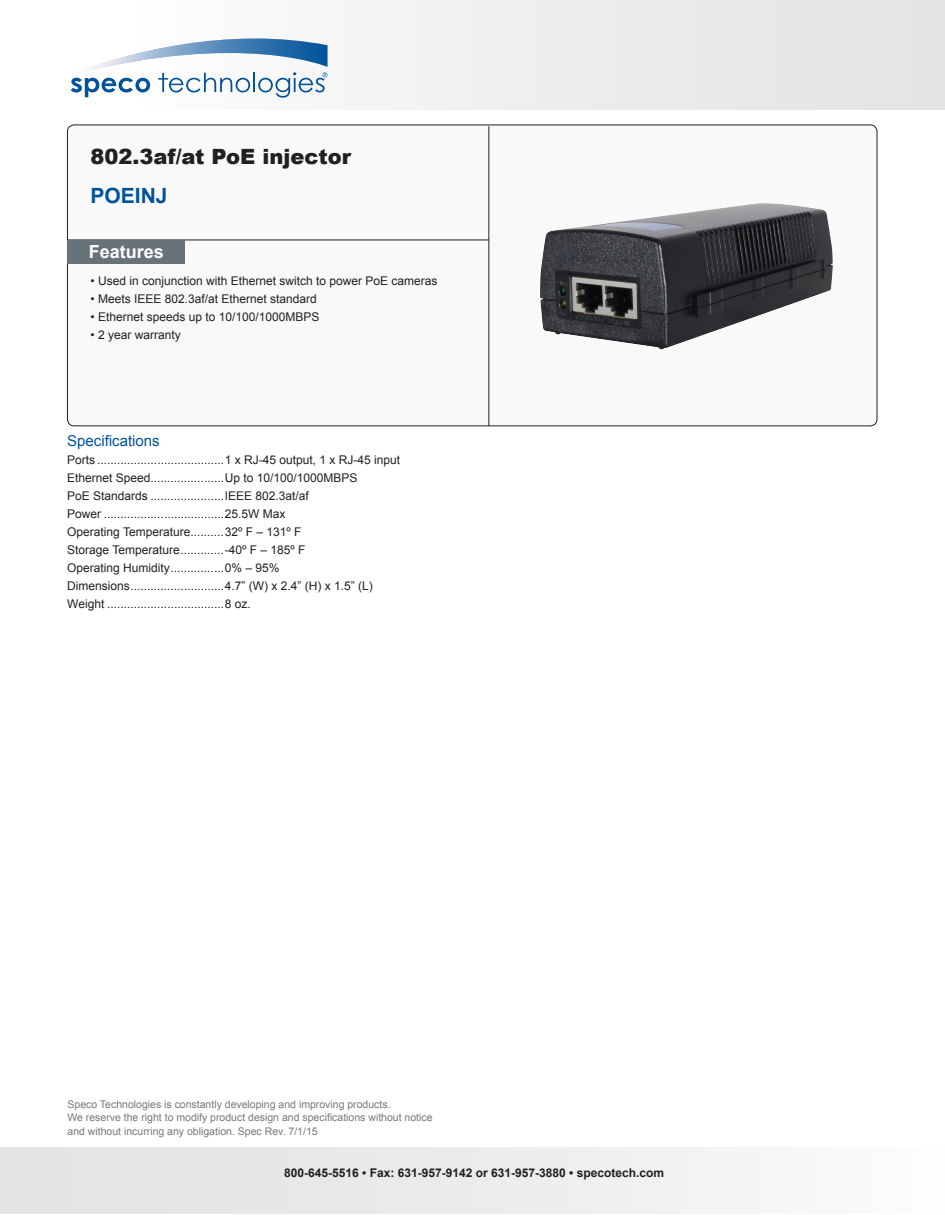
<style>
.page{position:relative;width:945px;height:1215px;background:#fff}
.page>*{position:absolute;margin:0;border:0;box-sizing:border-box;transform-origin:0 0}
.PRODUCT_NAME{font:900 21px "Arial";color:#231f20}
.model_number{font:700 21px "Arial";color:#01529b}
.t1{font:700 18px "Arial";color:#fff}
.DESCRIPTIONS{font:15px "Arial";color:#01529b}
.t2{font:12px "Arial";color:#231f20}
.ADDRESS{font:700 12px "Arial";color:#231f20}
.t3{font:10.5px "Arial";color:#76787b}
</style>
<div class="page">
<div style="left:67px;top:125px;width:810px;height:301px;background:#f9f9f9;border-radius:7px"></div>
<div style="left:0;top:0;width:945px;height:109px;background:linear-gradient(to right,#fff,#e1e2e3)"></div>
<svg style="left:71px;top:39px;width:257px;height:59px"></svg>
<hr style="left:67px;top:240px;width:422px;height:1px;background:#231f20">
<hr style="left:489px;top:126px;width:1px;height:300px;background:#231f20">
<div style="left:68px;top:240px;width:117px;height:24px;background:#677279"></div>
<div style="left:0;top:1148px;width:945px;height:66px;background:linear-gradient(to right,#e0e1e1,#fafafb)"></div>
<img style="left:540px;top:203px;width:293px;height:146px">
<p class="PRODUCT_NAME" style="left:91px;top:141px;width:262px">802.3af/at PoE injector</p>
<p class="model_number" style="left:91px;top:182px;width:79px">POEINJ</p>
<p class="t1" style="left:89px;top:240px;width:77px">Features</p>
<p class="t2" style="left:91px;top:273px;width:349px">• Used in conjunction with Ethernet switch to power PoE cameras</p>
<p class="t2" style="left:91px;top:291px;width:228px">• Meets IEEE 802.3af/at Ethernet standard</p>
<p class="t2" style="left:91px;top:309px;width:231px">• Ethernet speeds up to 10/100/1000MBPS</p>
<p class="t2" style="left:91px;top:327px;width:92px">• 2 year warranty</p>
<p class="DESCRIPTIONS" style="left:67px;top:431px;width:94px">Specifications</p>
<p class="t2" style="left:67px;top:452px;width:334px">Ports ......................................1 x RJ-45 output, 1 x RJ-45 input</p>
<p class="t2" style="left:67px;top:470px;width:292px">Ethernet Speed......................Up to 10/100/1000MBPS</p>
<p class="t2" style="left:67px;top:488px;width:243px">PoE Standards ......................IEEE 802.3at/af</p>
<p class="t2" style="left:67px;top:506px;width:220px">Power ....................................25.5W Max</p>
<p class="t2" style="left:67px;top:524px;width:236px">Operating Temperature..........32º F – 131º F</p>
<p class="t2" style="left:67px;top:542px;width:240px">Storage Temperature.............-40º F – 185º F</p>
<p class="t2" style="left:67px;top:560px;width:214px">Operating Humidity................0% – 95%</p>
<p class="t2" style="left:67px;top:578px;width:307px">Dimensions............................4.7” (W) x 2.4” (H) x 1.5” (L)</p>
<p class="t2" style="left:67px;top:596px;width:185px">Weight ...................................8 oz.</p>
<p class="t3" style="left:68px;top:1097px;width:325px">Speco Technologies is constantly developing and improving products.</p>
<p class="t3" style="left:68px;top:1111px;width:367px">We reserve the right to modify product design and specifications without notice</p>
<p class="t3" style="left:68px;top:1124px;width:252px">and without incurring any obligation. Spec Rev. 7/1/15</p>
<p class="ADDRESS" style="left:284px;top:1165px;width:381px">800-645-5516 • Fax: 631-957-9142 or 631-957-3880 • specotech.com</p>
</div>
